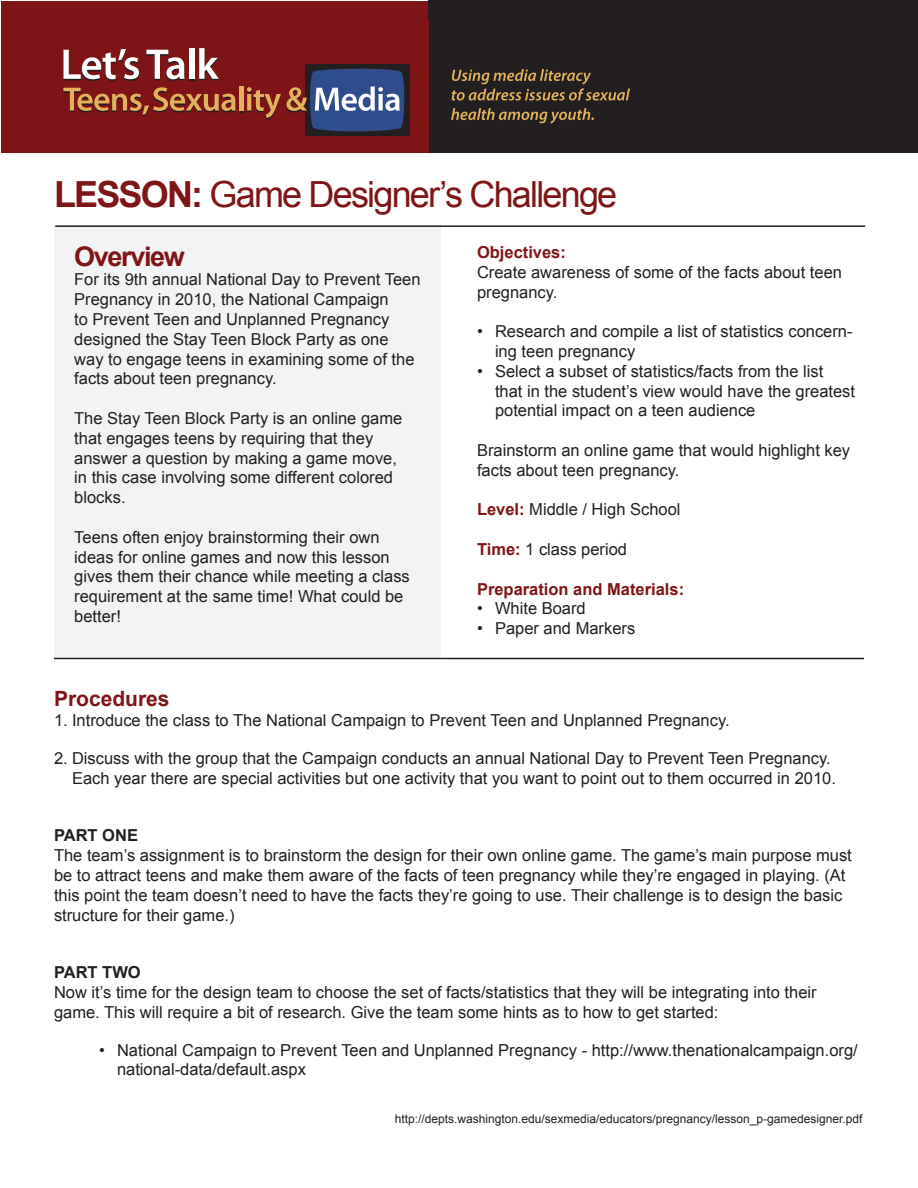
<style>
.page{position:relative;width:918px;height:1188px;background:#fff}
.page>*{position:absolute;margin:0;border:0;box-sizing:border-box;transform-origin:0 0}
.t1{font:36px "Arial";letter-spacing:-.05em;color:#7f1517}
.t2{font:700 27px "Arial";letter-spacing:-.05em;color:#7f1517}
.t3{font:700 21px "Arial";color:#7f1517}
.t4{font:16.5px/19.8px "Arial";color:#231f20}
.t5{font:700 16.5px "Arial";color:#7f1517}
.t6{font:12px "Arial";color:#231f20}
.s1{font-weight:700}
.s2{font-weight:700;color:#7f1517}
</style>
<div class="page">
<div style="left:54px;top:225px;width:387px;height:434px;background:#f2f3f4"></div>
<hr style="left:54px;top:658px;width:810px;height:1px;background:#231f20">
<hr style="left:55px;top:225px;width:810px;height:2px;background:#231f20">
<div style="left:2px;top:1px;width:426px;height:152px;background:#7f1416"></div>
<div style="left:428px;top:0;width:490px;height:153px;background:#231f20"></div>
<div style="left:22px;top:19px;width:407px;height:134px;background:#7f1416"></div>
<svg style="left:451px;top:108px;width:143px;height:16px"></svg>
<svg style="left:452px;top:69px;width:178px;height:32px"></svg>
<div style="left:189px;top:50px;width:5px;height:30px;background:#231f20"></div>
<svg style="left:63px;top:49px;width:76px;height:32px"></svg>
<svg style="left:146px;top:50px;width:39px;height:31px"></svg>
<div style="left:189px;top:48px;width:5px;height:31px;background:#fff"></div>
<svg style="left:199px;top:48px;width:20px;height:32px"></svg>
<div style="left:305px;top:65px;width:104px;height:71px;background:#231f20"></div>
<hr style="left:239px;top:88px;width:4px;height:24px;background:#231f20">
<svg style="left:63px;top:87px;width:173px;height:29px"></svg>
<hr style="left:239px;top:86px;width:4px;height:25px;background:#e4b15a">
<svg style="left:247px;top:87px;width:34px;height:33px"></svg>
<svg style="left:287px;top:68px;width:118px;height:64px"></svg>
<p class="t1" style="left:54px;top:171px;width:565px"><span class="s1">LESSON:</span> Game Designer’s Challenge</p>
<p class="t2" style="left:74px;top:238px;width:112px">Overview</p>
<p class="t4" style="left:74px;top:270px;width:348px">For its 9th annual National Day to Prevent Teen Pregnancy in 2010, the National Campaign<br>to Prevent Teen and Unplanned Pregnancy designed the Stay Teen Block Party as one way to engage teens in examining some of the facts about teen pregnancy.</p>
<p class="t4" style="left:74px;top:409px;width:330px">The Stay Teen Block Party is an online game that engages teens by requiring that they answer a question by making a game move, in this case involving some different colored blocks.</p>
<p class="t4" style="left:74px;top:527px;width:337px">Teens often enjoy brainstorming their own ideas for online games and now this lesson gives them their chance while meeting a class requirement at the same time! What could be better!</p>
<p class="t5" style="left:477px;top:241px;width:90px">Objectives:</p>
<p class="t4" style="left:477px;top:262px;width:367px">Create awareness of some of the facts about teen pregnancy.</p>
<p class="t4" style="left:495px;top:322px;width:359px;text-indent:-18px">• Research and compile a list of statistics concern&shy;ing teen pregnancy</p>
<p class="t4" style="left:495px;top:361px;width:362px;text-indent:-18px">• Select a subset of statistics/facts from the list<br>that in the student’s view would have the greatest potential impact on a teen audience</p>
<p class="t4" style="left:477px;top:440px;width:375px">Brainstorm an online game that would highlight key facts about teen pregnancy.</p>
<p class="t4" style="left:477px;top:500px;width:205px"><span class="s2">Level:</span> Middle / High School</p>
<p class="t4" style="left:477px;top:539px;width:152px"><span class="s2">Time:</span> 1 class period</p>
<p class="t5" style="left:477px;top:578px;width:209px">Preparation and Materials:</p>
<p class="t4" style="left:477px;top:599px;width:110px">• White Board</p>
<p class="t4" style="left:477px;top:619px;width:160px">• Paper and Markers</p>
<p class="t3" style="left:54px;top:685px;width:117px">Procedures</p>
<p class="t4" style="left:54px;top:711px;width:677px">1. Introduce the class to The National Campaign to Prevent Teen and Unplanned Pregnancy.</p>
<p class="t4" style="left:72px;top:749px;width:765px;text-indent:-18px">2. Discuss with the group that the Campaign conducts an annual National Day to Prevent Teen Pregnancy.<br>Each year there are special activities but one activity that you want to point out to them occurred in 2010.</p>
<p class="t4" style="left:54px;top:826px;width:799px"><span class="s1">PART ONE<br></span>The team’s assignment is to brainstorm the design for their own online game. The game’s main purpose must be to attract teens and make them aware of the facts of teen pregnancy while they’re engaged in playing. (At this point the team doesn’t need to have the facts they’re going to use. Their challenge is to design the basic structure for their game.)</p>
<p class="t4" style="left:54px;top:963px;width:764px"><span class="s1">PART TWO<br></span>Now it’s time for the design team to choose the set of facts/statistics that they will be integrating into their game. This will require a bit of research. Give the team some hints as to how to get started:</p>
<p class="t4" style="left:117px;top:1040px;width:742px;text-indent:-18px">• National Campaign to Prevent Teen and Unplanned Pregnancy - http://www.thenationalcampaign.org/ national-data/default.aspx</p>
<p class="t6" style="left:395px;top:1111px;width:469px">http://depts.washington.edu/sexmedia/educators/pregnancy/lesson_p-gamedesigner.pdf</p>
</div>
